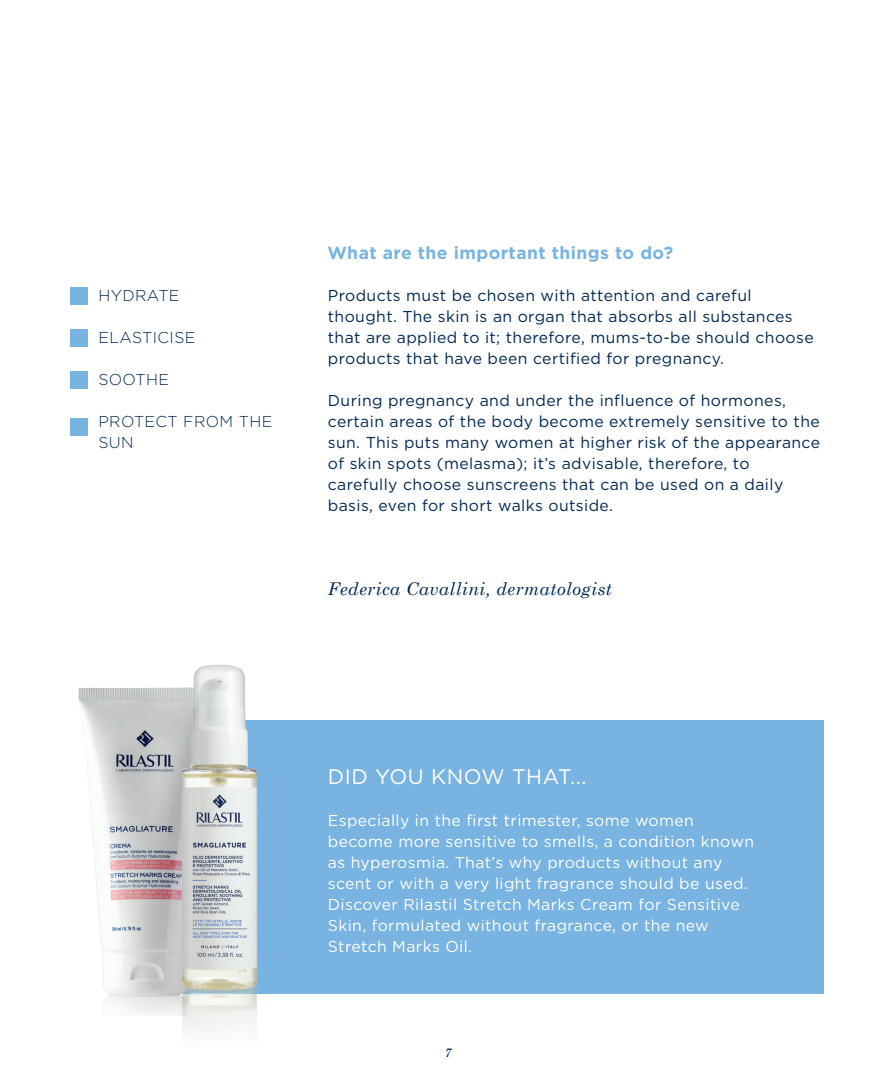
<style>
.page{position:relative;width:893px;height:1092px;background:#fff}
.page>*{position:absolute;margin:0;border:0;box-sizing:border-box;transform-origin:0 0}
.t1{font:21px "Gotham";letter-spacing:.025em;color:#fff}
.t2{font:italic 17.5px "Century Schoolbook";letter-spacing:.025em;color:#002855}
.t3{font:700 17.5px "Gotham";letter-spacing:.025em;color:#78b3e1}
.t4{font:15.75px/21px "Gotham";letter-spacing:.025em;color:#002855}
.t5{font:15.75px/21px "Gotham";letter-spacing:.025em;color:#fff}
.t6{font:300 15.75px/21px "Gotham";letter-spacing:.025em;color:#002855}
.t7{font:italic 12.25px "Century Schoolbook";color:#002855}
</style>
<div class="page">
<div style="left:70px;top:287px;width:18px;height:17px;background:#78b3e1"></div>
<div style="left:70px;top:329px;width:18px;height:17px;background:#78b3e1"></div>
<div style="left:70px;top:371px;width:18px;height:17px;background:#78b3e1"></div>
<div style="left:70px;top:418px;width:18px;height:17px;background:#78b3e1"></div>
<div style="left:139px;top:720px;width:684px;height:273px;background:#78b3e1"></div>
<img style="left:78px;top:687px;width:94px;height:327px">
<img style="left:172px;top:664px;width:96px;height:368px">
<p class="t6" style="left:98px;top:284px;width:83px">HYDRATE</p>
<p class="t6" style="left:98px;top:326px;width:98px">ELASTICISE</p>
<p class="t6" style="left:98px;top:368px;width:72px">SOOTHE</p>
<p class="t6" style="left:98px;top:410px;width:175px">PROTECT FROM THE<br>SUN</p>
<p class="t3" style="left:327px;top:241px;width:347px">What are the important things to do?</p>
<p class="t4" style="left:328px;top:284px;width:487px">Products must be chosen with attention and careful thought. The skin is an organ that absorbs all substances that are applied to it; therefore, mums-to-be should choose products that have been certified for pregnancy.</p>
<p class="t4" style="left:328px;top:389px;width:494px">During pregnancy and under the influence of hormones, certain areas of the body become extremely sensitive to the sun. This puts many women at higher risk of the appearance of skin spots (melasma); it’s advisable, therefore, to carefully choose sunscreens that can be used on a daily basis, even for short walks outside.</p>
<p class="t2" style="left:328px;top:577px;width:286px">Federica Cavallini, dermatologist</p>
<p class="t1" style="left:328px;top:763px;width:260px">DID YOU KNOW THAT...</p>
<p class="t5" style="left:328px;top:809px;width:428px">Especially in the first trimester, some women become more sensitive to smells, a condition known as hyperosmia. That’s why products without any scent or with a very light fragrance should be used.<br>Discover Rilastil Stretch Marks Cream for Sensitive Skin, formulated without fragrance, or the new Stretch Marks Oil.</p>
<p class="t7" style="left:444px;top:1045px;width:8px">7</p>
</div>
